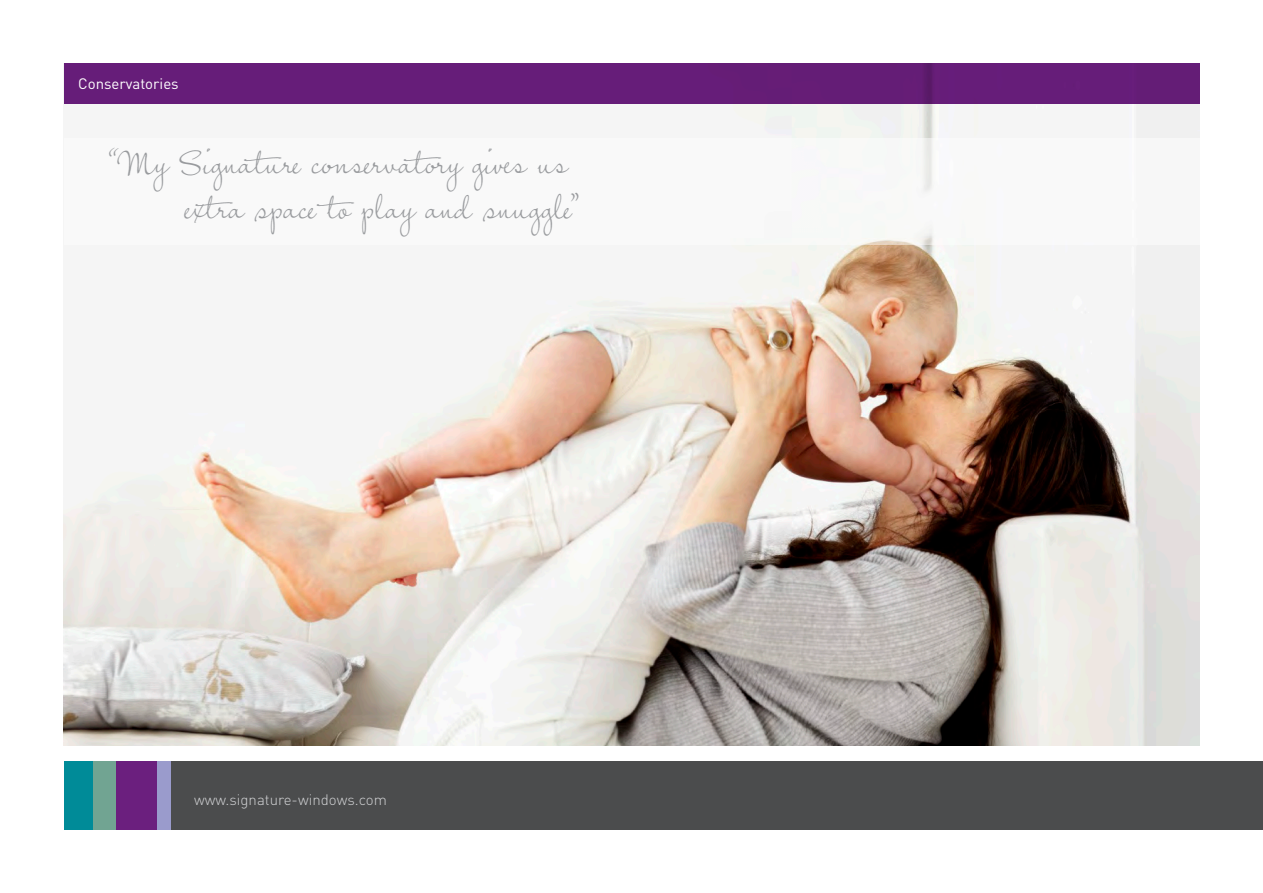
<style>
.page{position:relative;width:1263px;height:893px;background:#fff}
.page>*{position:absolute;margin:0;border:0;box-sizing:border-box;transform-origin:0 0}
.t1{font:37.5px/45px "Freedom Writer BF";color:#999b9e;text-align:right}
.t2{font:300 15px "DIN Pro";color:#d1d2d4}
.t3{font:15px "DIN Pro";color:#fff}
</style>
<div class="page">
<div style="left:170px;top:761px;width:1093px;height:68px;background:#4b4c4d"></div>
<div style="left:115px;top:761px;width:42px;height:68px;background:#6b1f7e"></div>
<div style="left:92px;top:761px;width:23px;height:68px;background:#71a492"></div>
<div style="left:64px;top:761px;width:28px;height:68px;background:#008b98"></div>
<div style="left:157px;top:761px;width:13px;height:68px;background:#9a9bcc"></div>
<img style="left:64px;top:104px;width:1135px;height:641px">
<div style="left:64px;top:64px;width:1135px;height:40px;background:#6b1f7e"></div>
<div style="left:64px;top:138px;width:1135px;height:106px;background:#fff"></div>
<p class="t3" style="left:78px;top:72px;width:102px">Conservatories</p>
<p class="t1" style="left:108px;top:138px;width:472px">“My Signature conservatory gives us extra space to play and snuggle”</p>
<p class="t2" style="left:194px;top:788px;width:194px">www.signature-windows.com</p>
</div>
